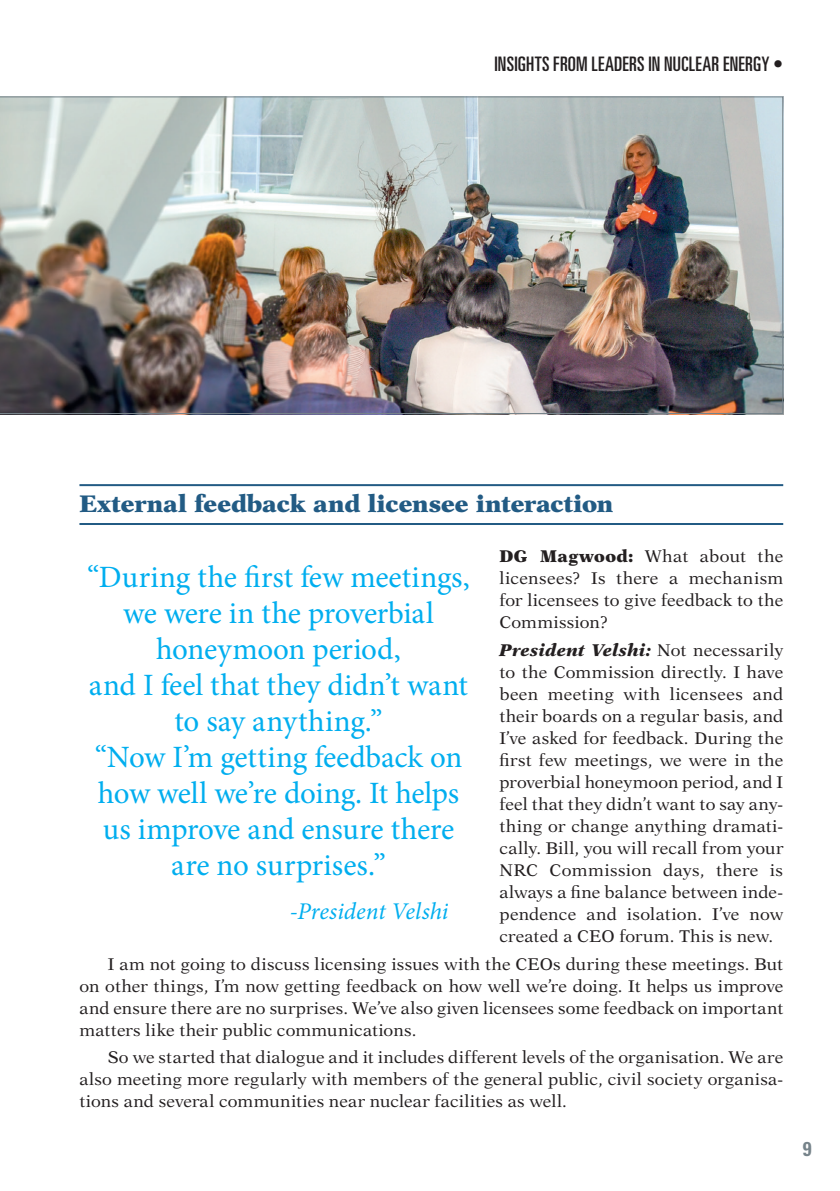
<style>
.page{position:relative;width:840px;height:1191px;background:#fff}
.page>*{position:absolute;margin:0;border:0;box-sizing:border-box;transform-origin:0 0}
.t1{font:31px/36px "Minion Pro";letter-spacing:-.01em;color:#00aeef;text-align:center}
.Titre_dans_txt{font:900 24px "New Aster LT Std";letter-spacing:-.01em;color:#225b84}
.t2{font:italic 24px "Minion Pro";color:#00aeef}
.t3{font:ultra-condensed 20px "Univers LT Std";letter-spacing:.01em;color:#231f20}
.t4{font:700 condensed 20px "Univers LT Std";color:#76838a}
.Texte_courant_retrai{font:17px/22px "New Aster LT Std";letter-spacing:.01em;color:#231f20;text-align:justify}
.OTHER_SPEAKER{font:17px/22px "New Aster LT Std";letter-spacing:.01em;color:#231f20;text-align:justify}
.NEA_DG{font:17px/22px "New Aster LT Std";letter-spacing:.01em;color:#231f20;text-align:justify}
.s1{font-weight:900}
.s2{font-weight:900;font-style:italic}
</style>
<div class="page">
<hr style="left:79px;top:484px;width:703px;height:2px;background:#225b84">
<hr style="left:79px;top:523px;width:703px;height:2px;background:#225b84">
<img style="left:0;top:96px;width:782px;height:318px">
<p class="t3" style="left:494px;top:53px;width:290px">INSIGHTS FROM LEADERS IN NUCLEAR ENERGY •</p>
<p class="Titre_dans_txt" style="left:79px;top:489px;width:535px">External feedback and licensee interaction</p>
<p class="NEA_DG" style="left:499px;top:545px;width:285px"><span class="s1">DG Magwood:</span> What about the licensees? Is there a mechanism for licensees to give feedback to the Commission?</p>
<p class="OTHER_SPEAKER" style="left:499px;top:639px;width:285px"><span class="s2">President Velshi:</span> Not necessarily to the Commission directly. I have been meeting with licensees and their boards on a regular basis, and I’ve asked for feedback. During the first few meetings, we were in the proverbial honeymoon period, and I feel that they didn’t want to say any&shy;thing or change anything dramati&shy;cally. Bill, you will recall from your NRC Commission days, there is always a fine balance between inde&shy;pendence and isolation. I’ve now created a CEO forum. This is new.</p>
<p class="Texte_courant_retrai" style="left:79px;top:952px;width:705px;text-indent:28px">I am not going to discuss licensing issues with the CEOs during these meetings. But on other things, I’m now getting feedback on how well we’re doing. It helps us improve and ensure there are no surprises. We’ve also given licensees some feedback on important matters like their public communications.</p>
<p class="Texte_courant_retrai" style="left:79px;top:1046px;width:704px;text-indent:28px">So we started that dialogue and it includes different levels of the organisation. We are also meeting more regularly with members of the general public, civil society organisa&shy;tions and several communities near nuclear facilities as well.</p>
<p class="t1" style="left:87px;top:559px;width:384px">“During the first few meetings, we were in the proverbial honeymoon period,<br>and I feel that they didn’t want to say anything.”</p>
<p class="t1" style="left:95px;top:739px;width:369px">“Now I’m getting feedback on how well we’re doing. It helps us improve and ensure there are no surprises.”</p>
<p class="t2" style="left:290px;top:894px;width:160px">-President Velshi</p>
<p class="t4" style="left:802px;top:1136px;width:10px">9</p>
</div>
